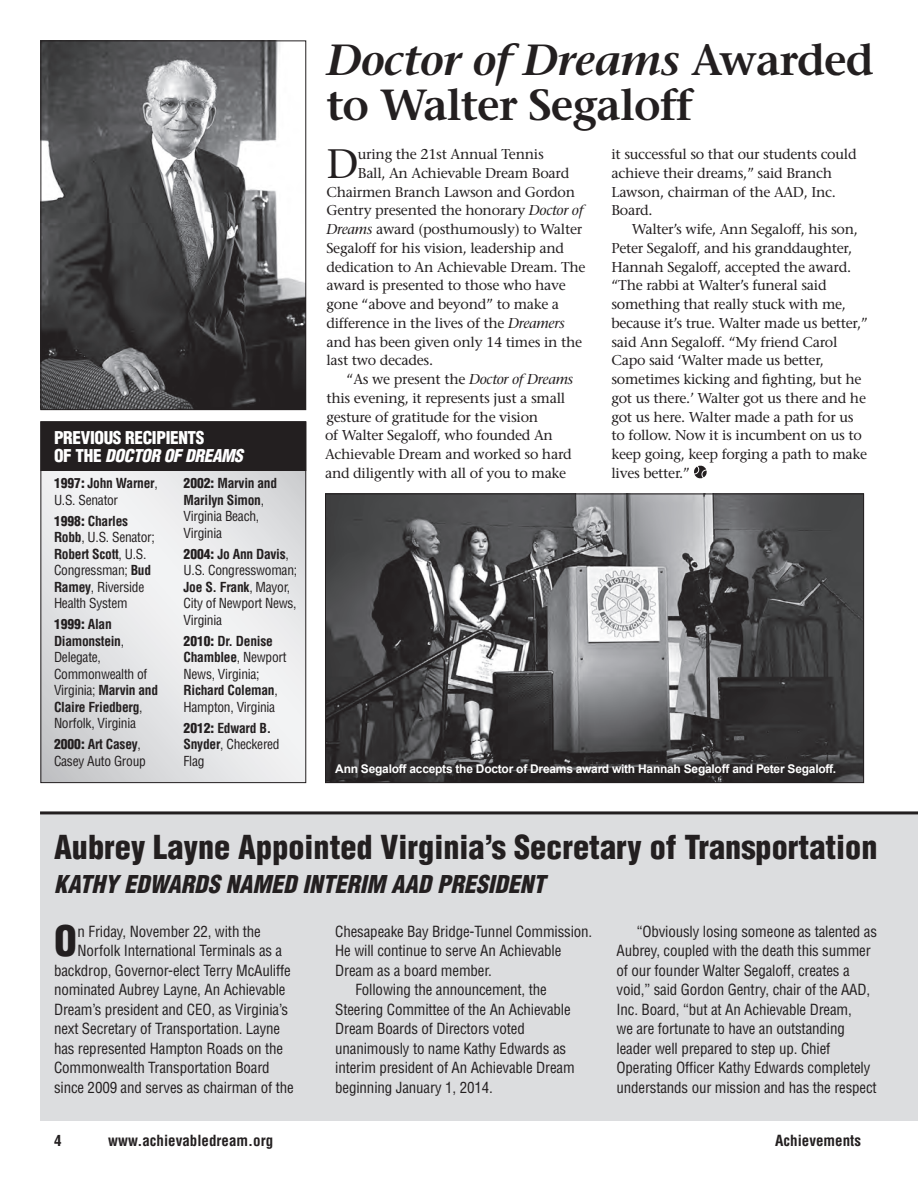
<style>
.page{position:relative;width:918px;height:1188px;background:#fff}
.page>*{position:absolute;margin:0;border:0;box-sizing:border-box;transform-origin:0 0}
.t1{font:600 43.5px/45px "Stone Serif";letter-spacing:-.02em;color:#231f20}
.t2{font:41.1px "Stone Serif";color:#231f20}
.t3{font:900 condensed 40.95px "Helvetica";color:#231f20}
.t4{font:900 condensed 32.25px "Helvetica";color:#231f20}
.t5{font:italic 900 condensed 24px "Helvetica";color:#231f20}
.t6{font:900 condensed 17.25px/18px "Helvetica";letter-spacing:-.02em;color:#fff}
.t7{font:condensed 15px/19.5px "Helvetica";letter-spacing:-.01em;color:#231f20}
.t8{font:700 condensed 15px "Helvetica";color:#231f20}
.t9{font:14.25px/18.8px "Stone Serif";letter-spacing:-.02em;color:#231f20}
.t10{font:condensed 13.5px/16.5px "Helvetica";letter-spacing:-.02em;color:#231f20}
.t11{font:700 condensed 13.5px/16.5px "Helvetica";letter-spacing:-.02em;color:#231f20}
.t12{font:700 12px "Arial";letter-spacing:-.02em;color:#fff}
.s1{font-style:italic}
.s2{font-weight:900}
.s3{font-weight:700}
.s4{font-weight:400}
</style>
<div class="page">
<div style="left:40px;top:813px;width:878px;height:308px;background:#dcdddf"></div>
<svg style="left:694px;top:465px;width:13px;height:14px"></svg>
<img style="left:327px;top:496px;width:535px;height:285px">
<div style="left:333px;top:761px;width:509px;height:21px;background:#231f20;opacity:.85"></div>
<svg style="left:42px;top:471px;width:262px;height:310px"></svg>
<div style="left:41px;top:422px;width:265px;height:49px;background:#231f20"></div>
<div style="left:40px;top:421px;width:266px;height:50px;border:1px solid #231f20"></div>
<img style="left:42px;top:42px;width:262px;height:366px">
<div style="left:40px;top:40px;width:266px;height:370px;border:1px solid #231f20"></div>
<hr style="left:40px;top:811px;width:878px;height:3px;background:#231f20">
<p class="t6" style="left:54px;top:429px;width:190px">Previous Recipients<br>of t he <span class="s1">DOCTOR OF DREAMS</span></p>
<p class="t10" style="left:54px;top:475px;width:105px"><span class="s2">1997:</span> <span class="s3">John Warner</span>,<br>U.S. Senator</p>
<p class="t10" style="left:54px;top:513px;width:102px"><span class="s2">1998:</span> <span class="s3">Charles<br>Robb</span>, U.S. Senator;<br><span class="s3">Robert Scott</span>, U.S.<br>Congressman; <span class="s3">Bud<br>Ramey</span>, Riverside<br>Health System</p>
<p class="t10" style="left:54px;top:616px;width:106px"><span class="s2">1999:</span> <span class="s3">Alan<br>Diamonstein</span>,<br>Delegate,<br>Commonwealth of<br>Virginia; <span class="s3">Marvin and<br>Claire Friedberg</span>,<br>Norfolk, Virginia</p>
<p class="t10" style="left:54px;top:736px;width:93px"><span class="s2">2000:</span> <span class="s3">Art Casey</span>,<br>Casey Auto Group</p>
<p class="t10" style="left:184px;top:475px;width:95px"><span class="s2">2002:</span> <span class="s3">Marvin and<br>Marilyn Simon</span>,<br>Virginia Beach,<br>Virginia</p>
<p class="t10" style="left:184px;top:546px;width:115px"><span class="s2">2004:</span> <span class="s3">Jo Ann Davis</span>,<br>U.S. Congresswoman;<br><span class="s3">Joe S. Frank</span>, Mayor,<br>City of Newport News,<br>Virginia</p>
<p class="t10" style="left:184px;top:633px;width:104px"><span class="s2">2010:</span> <span class="s3">Dr. Denise<br>Chamblee</span>, Newport<br>News, Virginia;<br><span class="s3">Richard Coleman</span>,<br>Hampton, Virginia</p>
<p class="t11" style="left:184px;top:720px;width:98px"><span class="s2">2012:</span> Edward B.<br>Snyder<span class="s4">, Checkered<br>Flag</span></p>
<h1 class="t1" style="left:326px;top:37px;width:549px"><span class="s1">Doctor of Dreams</span> Awarded to Walter Segaloff</h1>
<h2 class="t2" style="left:326px;top:138px;width:34px">D</h2>
<p class="t9" style="left:358px;top:145px;width:188px">uring the 21st Annual Tennis</p>
<p class="t9" style="left:611px;top:145px;width:247px">it successful so that our students could achieve their dreams,” said Branch<br>Lawson, chairman of the AAD, Inc.<br>Board.</p>
<p class="t9" style="left:611px;top:220px;width:258px;text-indent:20px">Walter’s wife, Ann Segaloff, his son, Peter Segaloff, and his granddaughter, Hannah Segaloff, accepted the award. “The rabbi at Walter’s funeral said something that really stuck with me, because it’s true. Walter made us better,” said Ann Segaloff. “My friend Carol Capo said ‘Walter made us better, sometimes kicking and fighting, but he got us there.’ Walter got us there and he got us here. Walter made a path for us to follow. Now it is incumbent on us to keep going, keep forging a path to make lives better.”</p>
<p class="t9" style="left:358px;top:163px;width:213px">Ball, An Achievable Dream Board</p>
<p class="t9" style="left:326px;top:182px;width:250px">Chairmen Branch Lawson and Gordon</p>
<p class="t9" style="left:326px;top:201px;width:259px">Gentry presented the honorary <span class="s1">Doctor of</span></p>
<p class="t9" style="left:326px;top:220px;width:257px"><span class="s1">Dreams</span> award (posthumously) to Walter</p>
<p class="t9" style="left:326px;top:238px;width:239px">Segaloff for his vision, leadership and</p>
<p class="t9" style="left:326px;top:257px;width:261px">dedication to An Achievable Dream. The</p>
<p class="t9" style="left:326px;top:276px;width:241px">award is presented to those who have</p>
<p class="t9" style="left:326px;top:295px;width:234px">gone “above and beyond” to make a</p>
<p class="t9" style="left:326px;top:313px;width:240px">difference in the lives of the <span class="s1">Dreamers</span></p>
<p class="t9" style="left:326px;top:332px;width:257px">and has been given only 14 times in the</p>
<p class="t9" style="left:326px;top:351px;width:108px">last two decades.</p>
<p class="t9" style="left:347px;top:370px;width:228px">“As we present the <span class="s1">Doctor of Dreams</span></p>
<p class="t9" style="left:326px;top:388px;width:240px">this evening, it represents just a small</p>
<p class="t9" style="left:326px;top:407px;width:213px">gesture of gratitude for the vision</p>
<p class="t9" style="left:325px;top:426px;width:229px">of Walter Segaloff, who founded An</p>
<p class="t9" style="left:325px;top:445px;width:248px">Achievable Dream and worked so hard</p>
<p class="t9" style="left:325px;top:463px;width:243px">and diligently with all of you to make</p>
<p class="t12" style="left:335px;top:761px;width:503px">Ann Segaloff accepts the Doctor of Dreams award with Hannah Segaloff and Peter Segaloff.</p>
<h3 class="t4" style="left:54px;top:827px;width:825px">Aubrey Layne Appointed Virginia’s Secretary of Transportation</h3>
<h3 class="t5" style="left:54px;top:870px;width:353px">KATHY EDWARDS NAMED INTERIM AAD</h3>
<h3 class="t5" style="left:437px;top:870px;width:110px">PRESIDEN T</h3>
<h3 class="t3" style="left:54px;top:916px;width:24px">O</h3>
<p class="t7" style="left:78px;top:921px;width:185px">n Friday, November 22, with the</p>
<p class="t7" style="left:617px;top:921px;width:262px;text-indent:20px">“Obviously losing someone as talented as Aubrey, coupled with the death this summer of our founder Walter Segaloff, creates a void,” said Gordon Gentry, chair of the AAD, Inc. Board, “but at An Achievable Dream,<br>we are fortunate to have an outstanding leader well prepared to step up. Chief Operating Officer Kathy Edwards completely understands our mission and has the respect</p>
<p class="t7" style="left:335px;top:921px;width:259px">Chesapeake Bay Bridge-Tunnel Commission.</p>
<p class="t7" style="left:335px;top:941px;width:228px">He will continue to serve An Achievable</p>
<p class="t7" style="left:335px;top:960px;width:158px">Dream as a board member.</p>
<p class="t7" style="left:355px;top:980px;width:193px">Following the announcement, the</p>
<p class="t7" style="left:335px;top:999px;width:237px">Steering Committee of the An Achievable</p>
<p class="t7" style="left:335px;top:1019px;width:191px">Dream Boards of Directors voted</p>
<p class="t7" style="left:335px;top:1038px;width:232px">unanimously to name Kathy Edwards as</p>
<p class="t7" style="left:335px;top:1058px;width:241px">interim president of An Achievable Dream</p>
<p class="t7" style="left:335px;top:1077px;width:159px">beginning January 1, 2014.</p>
<p class="t7" style="left:78px;top:941px;width:206px">Norfolk International Terminals as a</p>
<p class="t7" style="left:54px;top:960px;width:238px">backdrop, Governor-elect Terry McAuliffe</p>
<p class="t7" style="left:54px;top:980px;width:233px">nominated Aubrey Layne, An Achievable</p>
<p class="t7" style="left:54px;top:999px;width:236px">Dream’s president and CEO, as Virginia’s</p>
<p class="t7" style="left:54px;top:1019px;width:228px">next Secretary of Transportation. Layne</p>
<p class="t7" style="left:54px;top:1038px;width:231px">has represented Hampton Roads on the</p>
<p class="t7" style="left:54px;top:1058px;width:217px">Commonwealth Transportation Board</p>
<p class="t7" style="left:54px;top:1077px;width:241px">since 2009 and serves as chairman of the</p>
<p class="t8" style="left:54px;top:1131px;width:9px">4</p>
<p class="t8" style="left:108px;top:1131px;width:167px">www.achievabledream.org</p>
<p class="t8" style="left:775px;top:1131px;width:87px">Achievements</p>
</div>
